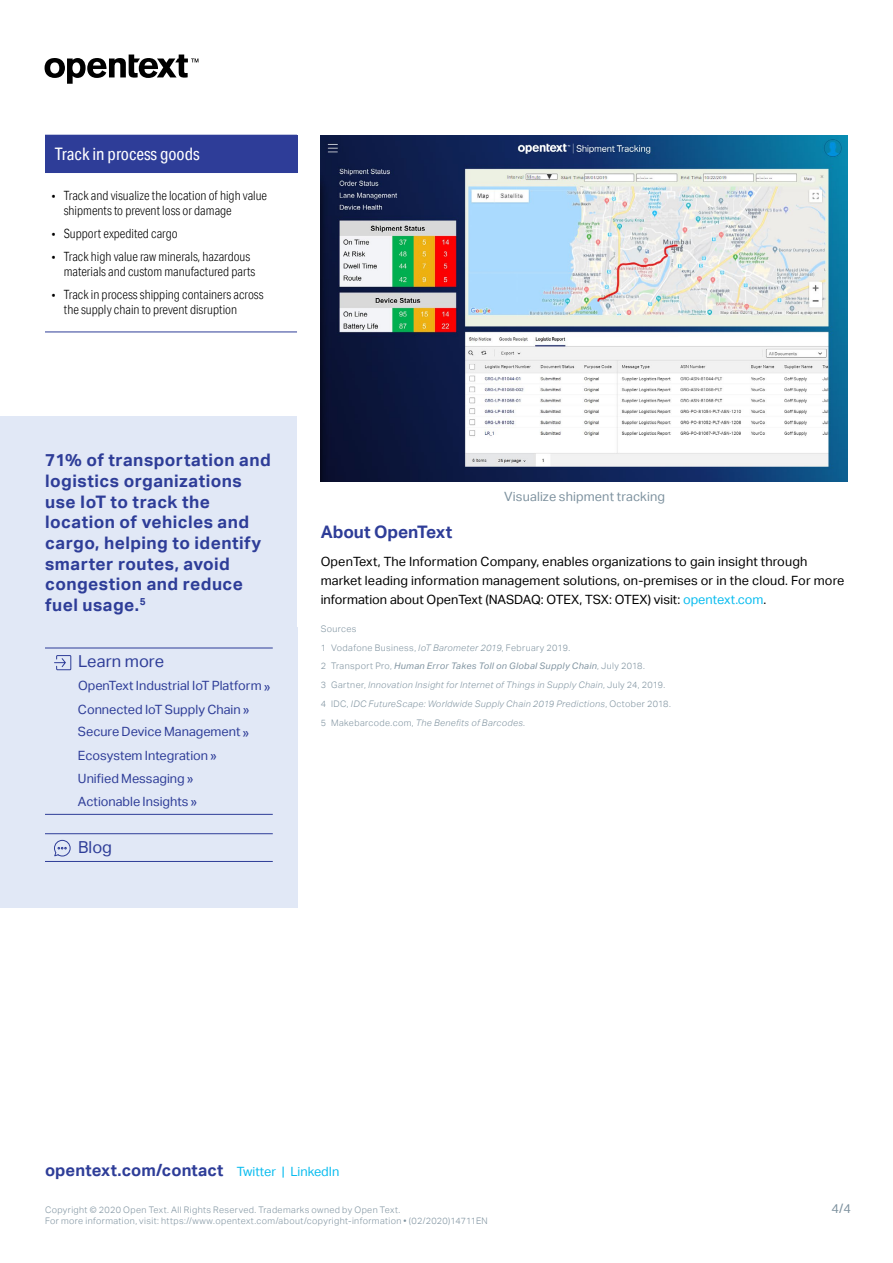
<style>
.page{position:relative;width:893px;height:1263px;background:#fff}
.page>*{position:absolute;margin:0;border:0;box-sizing:border-box;transform-origin:0 0}
.t1{font:700 17.25px/20.7px "Aktiv Grotesk";letter-spacing:.025em;color:#2e3d98}
.t2{font:17.25px "Aktiv Grotesk Cd";color:#fff}
.t3{font:700 17.25px "Aktiv Grotesk";letter-spacing:-.005em;color:#2e3d98}
.t4{font:700 16.5px "Aktiv Grotesk";letter-spacing:.005em;color:#2e3d98}
.t5{font:16.5px "Aktiv Grotesk";color:#2e3d98}
.t6{font:300 12.75px/15.3px "Aktiv Grotesk Cd";color:#000}
.t7{font:12.75px/18.8px "Aktiv Grotesk";letter-spacing:.01em;color:#000}
.t8{font:12.75px/23.2px "Aktiv Grotesk";color:#2e3d98}
.t9{font:12.75px "Aktiv Grotesk";letter-spacing:.01em;color:#7e929f}
.t10{font:12.75px "Aktiv Grotesk";color:#09bcef}
.t11{font:italic 300 9px/18.8px "Aktiv Grotesk";letter-spacing:.04em;color:#7e929f}
.t12{font:300 9px "Aktiv Grotesk";letter-spacing:.04em;color:#7e929f}
.s1{color:#09bcef}
.s2{font-style:normal}
.s3{font-weight:400}
</style>
<div class="page">
<svg style="left:45px;top:55px;width:153px;height:29px"></svg>
<img style="left:321px;top:135px;width:527px;height:347px">
<div style="left:45px;top:135px;width:252px;height:37px;background:#2e3d98"></div>
<hr style="left:45px;top:172px;width:252px;height:1px;background:#2e3d98">
<hr style="left:45px;top:332px;width:252px;height:1px;background:#2e3d98">
<div style="left:0;top:416px;width:297px;height:232px;background:#e1e8f6"></div>
<div style="left:0;top:627px;width:297px;height:281px;background:#e1e8f6"></div>
<hr style="left:45px;top:648px;width:228px;height:1px;background:#2e3d98">
<hr style="left:45px;top:814px;width:228px;height:1px;background:#2e3d98">
<hr style="left:45px;top:833px;width:228px;height:1px;background:#2e3d98">
<hr style="left:45px;top:861px;width:228px;height:1px;background:#2e3d98">
<svg style="left:54px;top:655px;width:18px;height:16px"></svg>
<svg style="left:54px;top:839px;width:17px;height:18px"></svg>
<h1 class="t2" style="left:55px;top:144px;width:147px">Track in process goods</h1>
<h3 class="t6" style="left:64px;top:187px;width:205px;text-indent:-12px">• Track and visualize the location of high value shipments to prevent loss or damage</h3>
<h3 class="t6" style="left:52px;top:225px;width:127px">• Support expedited cargo</h3>
<h3 class="t6" style="left:64px;top:248px;width:193px;text-indent:-12px">• Track high value raw minerals, hazardous materials and custom manufactured parts</h3>
<h3 class="t6" style="left:64px;top:286px;width:201px;text-indent:-12px">• Track in process shipping containers across the supply chain to prevent disruption</h3>
<h1 class="t1" style="left:45px;top:450px;width:227px">71% of transportation and logistics organizations use IoT to track the location of vehicles and cargo, helping to identify smarter routes, avoid congestion and reduce fuel usage.<sup>5</sup></h1>
<h2 class="t5" style="left:78px;top:652px;width:88px">Learn more</h2>
<h3 class="t8" style="left:78px;top:674px;width:194px">OpenText Industrial IoT Platform »<br>Connected IoT Supply Chain »<br>Secure Device Management »<br>Ecosystem Integration »<br>Unified Messaging »<br>Actionable Insights »</h3>
<h2 class="t5" style="left:78px;top:837px;width:36px">Blog</h2>
<h3 class="t9" style="left:504px;top:489px;width:162px">Visualize shipment tracking</h3>
<h1 class="t3" style="left:321px;top:522px;width:133px">About OpenText</h1>
<p class="t7" style="left:321px;top:552px;width:525px">OpenText, The Information Company, enables organizations to gain insight through market leading information management solutions, on-premises or in the cloud. For more information about OpenText (NASDAQ: OTEX, TSX: OTEX) visit: <span class="s1">opentext.com</span>.</p>
<p class="t11" style="left:321px;top:619px;width:352px"><span class="s2">Sources<br>1 Vodafone Business,</span> IoT Barometer 2019<span class="s2">, February 2019.<br>2 Transport Pro,</span> <span class="s3">Human Error Takes Toll on Global Supply Chain</span><span class="s2">, July 2018.<br>3 Gartner,</span> Innovation Insight for Internet of Things in Supply Chain<span class="s2">, July 24, 2019.<br>4 IDC,</span> IDC FutureScape: Worldwide Supply Chain 2019 Predictions<span class="s2">, October 2018.<br>5 Makebarcode.com,</span> The Benefits of Barcodes<span class="s2">.</span></p>
<h2 class="t4" style="left:45px;top:1160px;width:180px">opentext.com/contact</h2>
<h3 class="t10" style="left:237px;top:1164px;width:104px">Twitter | LinkedIn</h3>
<p class="t12" style="left:45px;top:1205px;width:357px">Copyright © 2020 Open Text. All Rights Reserved. Trademarks owned by Open Text.</p>
<h3 class="t9" style="left:832px;top:1201px;width:21px">4/4</h3>
<p class="t12" style="left:45px;top:1215px;width:444px">For more information, visit: https://www.opentext.com/about/copyright-information • (02/2020)14711EN</p>
</div>
